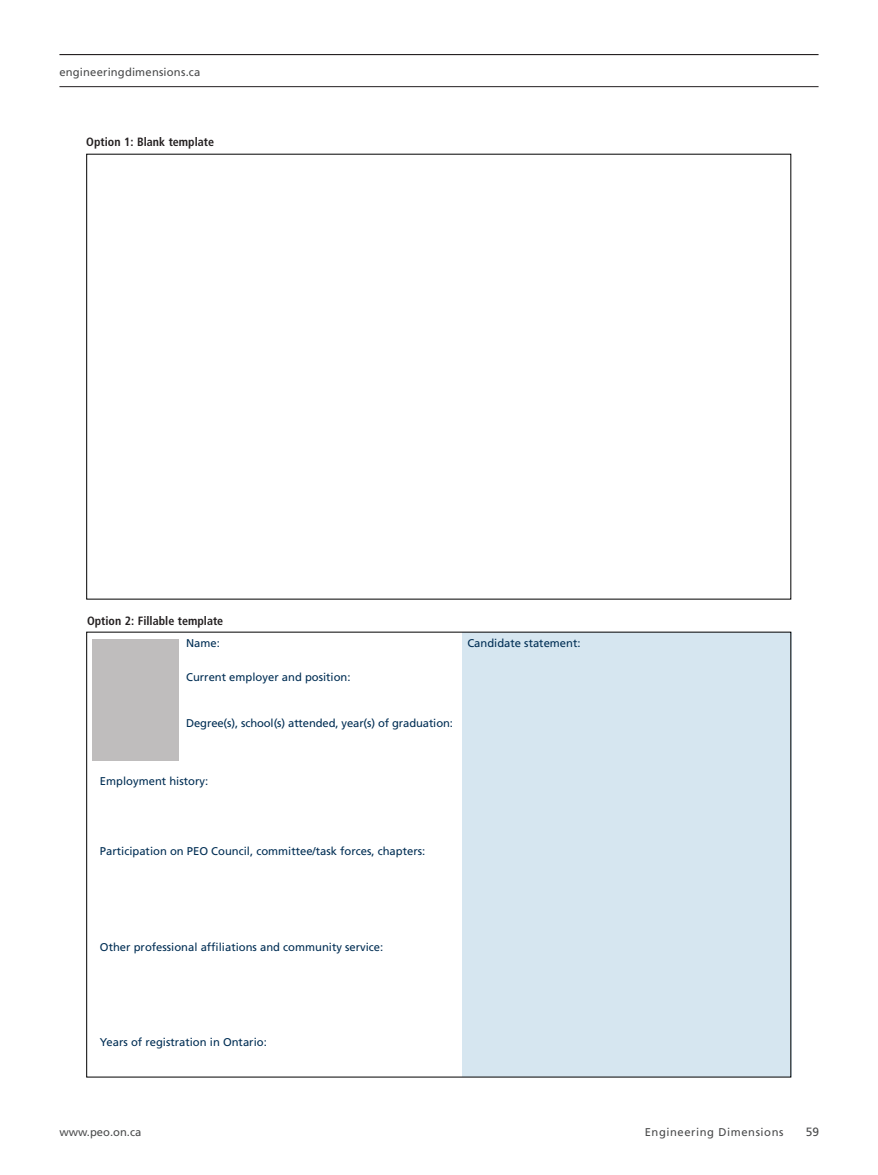
<style>
.page{position:relative;width:878px;height:1175px;background:#fff}
.page>*{position:absolute;margin:0;border:0;box-sizing:border-box;transform-origin:0 0}
.t1{font:700 condensed 12px "Frutiger";color:#231f20}
.t2{font:12px "Frutiger";color:#4b4c4d}
.t3{font:11.25px "Frutiger";color:#002e54}
.t4{font:11.25px "Frutiger";letter-spacing:.02em;color:#4b4c4d}
.t5{font:11.25px "Frutiger";letter-spacing:.05em;color:#4b4c4d}
.t6{font:11.25px "Frutiger";color:#4b4c4d}
</style>
<div class="page">
<hr style="left:59px;top:54px;width:759px;height:1px;background:#231f20">
<hr style="left:59px;top:86px;width:759px;height:1px;background:#231f20">
<div style="left:462px;top:632px;width:329px;height:444px;background:#d6e6f0"></div>
<div style="left:92px;top:639px;width:87px;height:122px;background:#bfbdbd"></div>
<p class="t4" style="left:59px;top:65px;width:142px">engineeringdimensions.ca</p>
<p class="t1" style="left:86px;top:134px;width:129px">Option 1: Blank template</p>
<p class="t1" style="left:87px;top:613px;width:138px">Option 2: Fillable template</p>
<p class="t3" style="left:186px;top:637px;width:35px">Name:</p>
<p class="t3" style="left:467px;top:637px;width:115px">Candidate statement:</p>
<p class="t3" style="left:186px;top:670px;width:166px">Current employer and position:</p>
<p class="t3" style="left:186px;top:716px;width:268px">Degree(s), school(s) attended, year(s) of graduation:</p>
<p class="t3" style="left:100px;top:774px;width:110px">Employment history:</p>
<p class="t3" style="left:100px;top:844px;width:327px">Participation on PEO Council, committee/task forces, chapters:</p>
<p class="t3" style="left:100px;top:940px;width:285px">Other professional affiliations and community service:</p>
<p class="t3" style="left:100px;top:1035px;width:168px">Years of registration in Ontario:</p>
<p class="t6" style="left:59px;top:1125px;width:83px">www.peo.on.ca</p>
<p class="t5" style="left:644px;top:1125px;width:140px">Engineering Dimensions</p>
<p class="t2" style="left:805px;top:1124px;width:15px">59</p>
</div>
